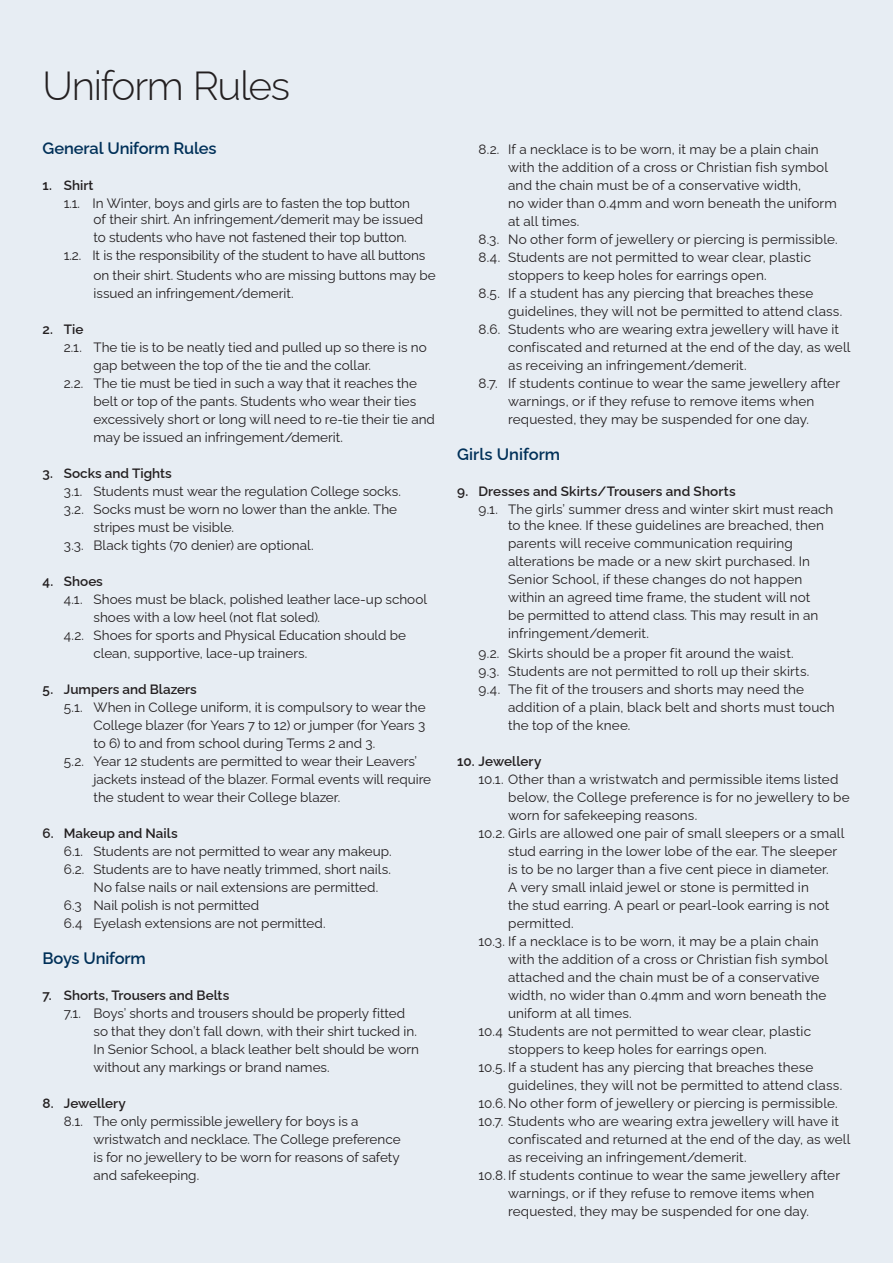
<style>
.page{position:relative;width:893px;height:1263px;background:#e7edf3}
.page>*{position:absolute;margin:0;border:0;box-sizing:border-box;transform-origin:0 0}
.t1{font:300 40.5px "Raleway";letter-spacing:-.035em;color:#231f20}
.t2{font:600 16.5px "Raleway";letter-spacing:-.01em;color:#003058}
.t3{font:13.5px/18px "Raleway";letter-spacing:.005em;color:#231f20}
.t4{font:600 13.5px "Raleway";color:#231f20}
</style>
<div class="page">
<h1 class="t1" style="left:43px;top:53px;width:249px">Uniform Rules</h1>
<p class="t2" style="left:43px;top:135px;width:175px">General Uniform Rules</p>
<p class="t4" style="left:43px;top:174px;width:53px">1. Shirt</p>
<p class="t3" style="left:94px;top:193px;width:331px;line-height:16.2px;text-indent:-30px">1.1. In Winter, boys and girls are to fasten the top button of their shirt. An infringement/demerit may be issued</p>
<p class="t3" style="left:64px;top:228px;width:363px;text-indent:30px">to students who have not fastened their top button.<br>1.2. It is the responsibility of the student to have all buttons</p>
<p class="t3" style="left:94px;top:264px;width:344px">on their shirt. Students who are missing buttons may be issued an infringement/demerit.</p>
<p class="t4" style="left:43px;top:318px;width:42px">2. Tie</p>
<p class="t3" style="left:64px;top:336px;width:364px">2.1. The tie is to be neatly tied and pulled up so there is no</p>
<p class="t3" style="left:94px;top:354px;width:279px">gap between the top of the tie and the collar.</p>
<p class="t3" style="left:64px;top:372px;width:355px">2.2. The tie must be tied in such a way that it reaches the</p>
<p class="t3" style="left:94px;top:390px;width:324px">belt or top of the pants. Students who wear their ties</p>
<p class="t3" style="left:94px;top:408px;width:343px">excessively short or long will need to re-tie their tie and</p>
<p class="t3" style="left:94px;top:426px;width:251px">may be issued an infringement/demerit.</p>
<p class="t4" style="left:43px;top:462px;width:131px">3. Socks and Tights</p>
<p class="t3" style="left:64px;top:480px;width:339px">3.1. Students must wear the regulation College socks.</p>
<p class="t3" style="left:64px;top:498px;width:335px">3.2. Socks must be worn no lower than the ankle. The</p>
<p class="t3" style="left:94px;top:516px;width:142px">stripes must be visible.</p>
<p class="t3" style="left:64px;top:534px;width:251px">3.3. Black tights (70 denier) are optional.</p>
<p class="t4" style="left:43px;top:570px;width:62px">4. Shoes</p>
<p class="t3" style="left:64px;top:588px;width:365px">4.1. Shoes must be black, polished leather lace-up school</p>
<p class="t3" style="left:94px;top:606px;width:228px">shoes with a low heel (not flat soled).</p>
<p class="t3" style="left:64px;top:624px;width:344px">4.2. Shoes for sports and Physical Education should be</p>
<p class="t3" style="left:94px;top:642px;width:215px">clean, supportive, lace-up trainers.</p>
<p class="t4" style="left:43px;top:678px;width:156px">5. Jumpers and Blazers</p>
<p class="t3" style="left:64px;top:696px;width:363px">5.1. When in College uniform, it is compulsory to wear the</p>
<p class="t3" style="left:94px;top:714px;width:333px">College blazer (for Years 7 to 12) or jumper (for Years 3</p>
<p class="t3" style="left:94px;top:732px;width:283px">to 6) to and from school during Terms 2 and 3.</p>
<p class="t3" style="left:64px;top:750px;width:355px">5.2. Year 12 students are permitted to wear their Leavers’</p>
<p class="t3" style="left:94px;top:768px;width:339px">jackets instead of the blazer. Formal events will require</p>
<p class="t3" style="left:94px;top:786px;width:248px">the student to wear their College blazer.</p>
<p class="t4" style="left:43px;top:822px;width:137px">6. Makeup and Nails</p>
<p class="t3" style="left:64px;top:840px;width:329px">6.1. Students are not permitted to wear any makeup.</p>
<p class="t3" style="left:64px;top:858px;width:329px">6.2. Students are to have neatly trimmed, short nails.</p>
<p class="t3" style="left:94px;top:876px;width:286px">No false nails or nail extensions are permitted.</p>
<p class="t3" style="left:64px;top:894px;width:197px">6.3 Nail polish is not permitted</p>
<p class="t3" style="left:64px;top:912px;width:263px">6.4 Eyelash extensions are not permitted.</p>
<p class="t2" style="left:43px;top:945px;width:105px">Boys Uniform</p>
<p class="t4" style="left:43px;top:984px;width:188px">7. Shorts, Trousers and Belts</p>
<p class="t3" style="left:94px;top:1003px;width:327px;text-indent:-30px">7.1. Boys’ shorts and trousers should be properly fitted so that they don’t fall down, with their shirt tucked in.<br>In Senior School, a black leather belt should be worn without any markings or brand names.</p>
<p class="t4" style="left:43px;top:1092px;width:85px">8. Jewellery</p>
<p class="t3" style="left:94px;top:1110px;width:309px;text-indent:-30px">8.1. The only permissible jewellery for boys is a wristwatch and necklace. The College preference is for no jewellery to be worn for reasons of safety and safekeeping.</p>
<p class="t3" style="left:478px;top:138px;width:342px">8.2. If a necklace is to be worn, it may be a plain chain</p>
<p class="t3" style="left:508px;top:156px;width:321px">with the addition of a cross or Christian fish symbol</p>
<p class="t3" style="left:508px;top:174px;width:295px">and the chain must be of a conservative width,</p>
<p class="t3" style="left:508px;top:192px;width:330px">no wider than 0.4mm and worn beneath the uniform</p>
<p class="t3" style="left:508px;top:210px;width:73px">at all times.</p>
<p class="t3" style="left:478px;top:228px;width:361px">8.3. No other form of jewellery or piercing is permissible.</p>
<p class="t3" style="left:478px;top:246px;width:334px">8.4. Students are not permitted to wear clear, plastic</p>
<p class="t3" style="left:508px;top:264px;width:260px">stoppers to keep holes for earrings open.</p>
<p class="t3" style="left:478px;top:282px;width:336px">8.5. If a student has any piercing that breaches these</p>
<p class="t3" style="left:508px;top:300px;width:336px">guidelines, they will not be permitted to attend class.</p>
<p class="t3" style="left:478px;top:318px;width:362px">8.6. Students who are wearing extra jewellery will have it</p>
<p class="t3" style="left:508px;top:336px;width:344px">confiscated and returned at the end of the day, as well</p>
<p class="t3" style="left:508px;top:354px;width:240px">as receiving an infringement/demerit.</p>
<p class="t3" style="left:478px;top:372px;width:363px">8.7. If students continue to wear the same jewellery after</p>
<p class="t3" style="left:508px;top:390px;width:308px">warnings, or if they refuse to remove items when</p>
<p class="t3" style="left:508px;top:408px;width:302px">requested, they may be suspended for one day.</p>
<p class="t2" style="left:457px;top:441px;width:105px">Girls Uniform</p>
<p class="t4" style="left:457px;top:480px;width:280px">9. Dresses and Skirts/Trousers and Shorts</p>
<p class="t3" style="left:508px;top:499px;width:327px;line-height:16.2px;text-indent:-30px">9.1. The girls’ summer dress and winter skirt must reach to the knee. If these guidelines are breached, then</p>
<p class="t3" style="left:508px;top:533px;width:312px">parents will receive communication requiring alterations be made or a new skirt purchased. In Senior School, if these changes do not happen within an agreed time frame, the student will not be permitted to attend class. This may result in an infringement/demerit.</p>
<p class="t3" style="left:478px;top:642px;width:317px">9.2. Skirts should be a proper fit around the waist.</p>
<p class="t3" style="left:478px;top:660px;width:333px">9.3. Students are not permitted to roll up their skirts.</p>
<p class="t3" style="left:478px;top:678px;width:327px">9.4. The fit of the trousers and shorts may need the</p>
<p class="t3" style="left:508px;top:696px;width:328px">addition of a plain, black belt and shorts must touch</p>
<p class="t3" style="left:508px;top:714px;width:124px">the top of the knee.</p>
<p class="t4" style="left:457px;top:750px;width:86px">10. Jewellery</p>
<p class="t3" style="left:478px;top:768px;width:362px">10.1. Other than a wristwatch and permissible items listed</p>
<p class="t3" style="left:508px;top:786px;width:343px">below, the College preference is for no jewellery to be</p>
<p class="t3" style="left:508px;top:804px;width:191px">worn for safekeeping reasons.</p>
<p class="t3" style="left:478px;top:822px;width:367px">10.2. Girls are allowed one pair of small sleepers or a small</p>
<p class="t3" style="left:508px;top:840px;width:331px">stud earring in the lower lobe of the ear. The sleeper</p>
<p class="t3" style="left:508px;top:858px;width:322px">is to be no larger than a five cent piece in diameter.</p>
<p class="t3" style="left:508px;top:876px;width:302px">A very small inlaid jewel or stone is permitted in</p>
<p class="t3" style="left:508px;top:894px;width:323px">the stud earring. A pearl or pearl-look earring is not</p>
<p class="t3" style="left:508px;top:912px;width:67px">permitted.</p>
<p class="t3" style="left:478px;top:930px;width:342px">10.3. If a necklace is to be worn, it may be a plain chain</p>
<p class="t3" style="left:508px;top:948px;width:321px">with the addition of a cross or Christian fish symbol</p>
<p class="t3" style="left:508px;top:966px;width:313px">attached and the chain must be of a conservative</p>
<p class="t3" style="left:508px;top:984px;width:320px">width, no wider than 0.4mm and worn beneath the</p>
<p class="t3" style="left:508px;top:1002px;width:125px">uniform at all times.</p>
<p class="t3" style="left:478px;top:1020px;width:334px">10.4 Students are not permitted to wear clear, plastic</p>
<p class="t3" style="left:508px;top:1038px;width:260px">stoppers to keep holes for earrings open.</p>
<p class="t3" style="left:478px;top:1056px;width:336px">10.5. If a student has any piercing that breaches these</p>
<p class="t3" style="left:508px;top:1074px;width:336px">guidelines, they will not be permitted to attend class.</p>
<p class="t3" style="left:478px;top:1092px;width:361px">10.6. No other form of jewellery or piercing is permissible.</p>
<p class="t3" style="left:478px;top:1110px;width:362px">10.7. Students who are wearing extra jewellery will have it</p>
<p class="t3" style="left:508px;top:1128px;width:344px">confiscated and returned at the end of the day, as well</p>
<p class="t3" style="left:508px;top:1146px;width:240px">as receiving an infringement/demerit.</p>
<p class="t3" style="left:478px;top:1164px;width:363px">10.8. If students continue to wear the same jewellery after</p>
<p class="t3" style="left:508px;top:1182px;width:308px">warnings, or if they refuse to remove items when</p>
<p class="t3" style="left:508px;top:1200px;width:302px">requested, they may be suspended for one day.</p>
</div>
